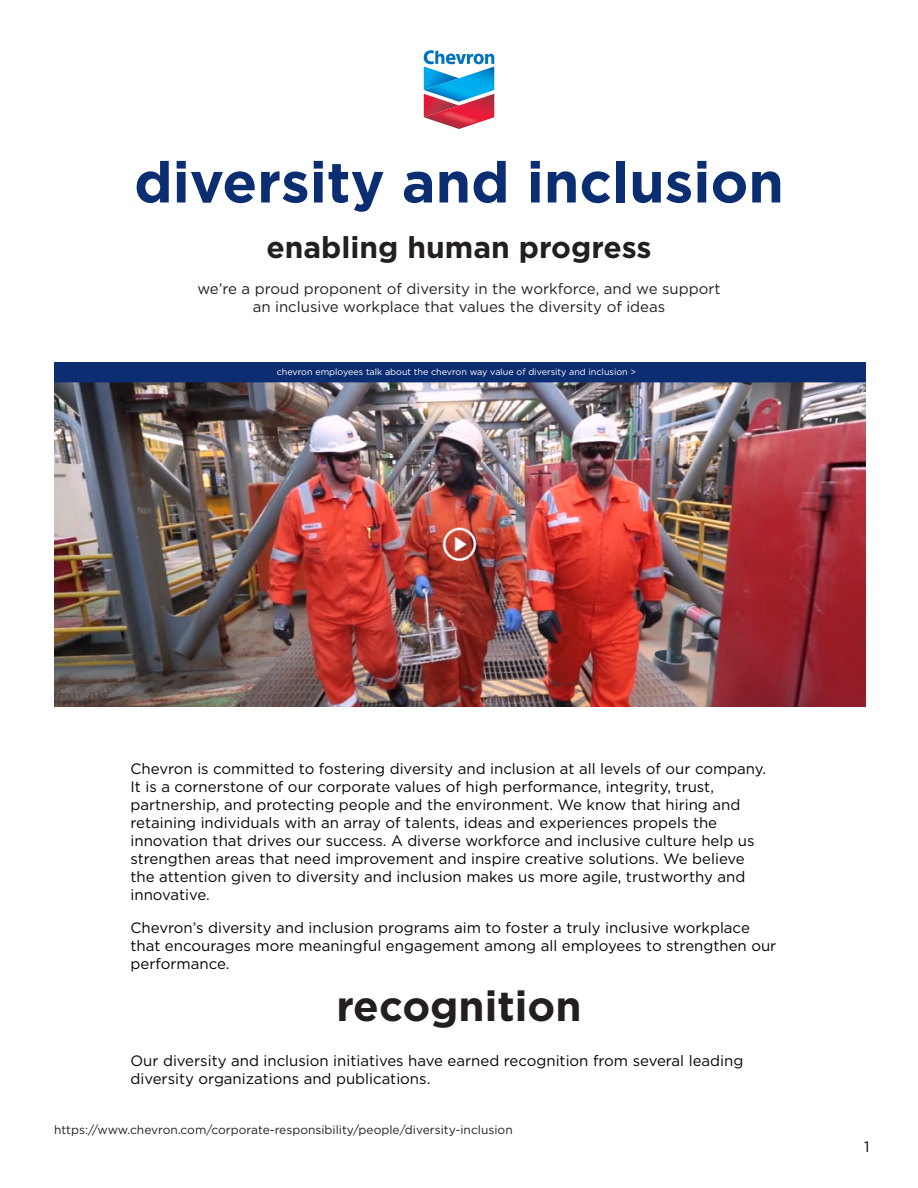
<style>
.page{position:relative;width:918px;height:1188px;background:#fff}
.page>*{position:absolute;margin:0;border:0;box-sizing:border-box;transform-origin:0 0}
.Title_header_38pt_bo{font:700 57px "Gotham";color:#0b2d71}
.Header_28pt_bold_blc{font:700 42px "Gotham";color:#231f20}
.Paragraph_10pt_blck{font:700 30px "Gotham";color:#231f20}
.Paragraph_10pt_blck-2{font:15px/18px "Gotham";color:#040503}
.Paragraph_10pt_blck-3{font:15px/18px "Gotham";color:#231f20;text-align:center}
.t1{font:12px "Gotham";color:#231f20}
.Title_header_38pt_bo-2{font:9px "Gotham";color:#fff}
</style>
<div class="page">
<svg style="left:424px;top:50px;width:70px;height:79px"></svg>
<img style="left:55px;top:362px;width:810px;height:344px">
<p class="Title_header_38pt_bo" style="left:134px;top:145px;width:651px">diversity and inclusion</p>
<p class="Paragraph_10pt_blck" style="left:266px;top:227px;width:387px">enabling human progress</p>
<p class="Paragraph_10pt_blck-3" style="left:197px;top:279px;width:525px">we’re a proud proponent of diversity in the workforce, and we support an inclusive workplace that values the diversity of ideas</p>
<p class="Title_header_38pt_bo-2" style="left:277px;top:366px;width:361px">chevron employees talk about the chevron way value of diversity and inclusion &gt;</p>
<p class="Paragraph_10pt_blck-2" style="left:130px;top:759px;width:637px">Chevron is committed to fostering diversity and inclusion at all levels of our company.<br>It is a cornerstone of our corporate values of high performance, integrity, trust, partnership, and protecting people and the environment. We know that hiring and retaining individuals with an array of talents, ideas and experiences propels the innovation that drives our success. A diverse workforce and inclusive culture help us strengthen areas that need improvement and inspire creative solutions. We believe the attention given to diversity and inclusion makes us more agile, trustworthy and innovative.</p>
<p class="Paragraph_10pt_blck-2" style="left:130px;top:918px;width:647px">Chevron’s diversity and inclusion programs aim to foster a truly inclusive workplace that encourages more meaningful engagement among all employees to strengthen our performance.</p>
<p class="Header_28pt_bold_blc" style="left:336px;top:978px;width:247px">recognition</p>
<p class="Paragraph_10pt_blck-2" style="left:130px;top:1052px;width:614px">Our diversity and inclusion initiatives have earned recognition from several leading diversity organizations and publications.</p>
<p class="t1" style="left:54px;top:1122px;width:460px">https://www.chevron.com/corporate-responsibility/people/diversity-inclusion</p>
<p class="Paragraph_10pt_blck-2" style="left:864px;top:1137px;width:7px">1</p>
</div>
